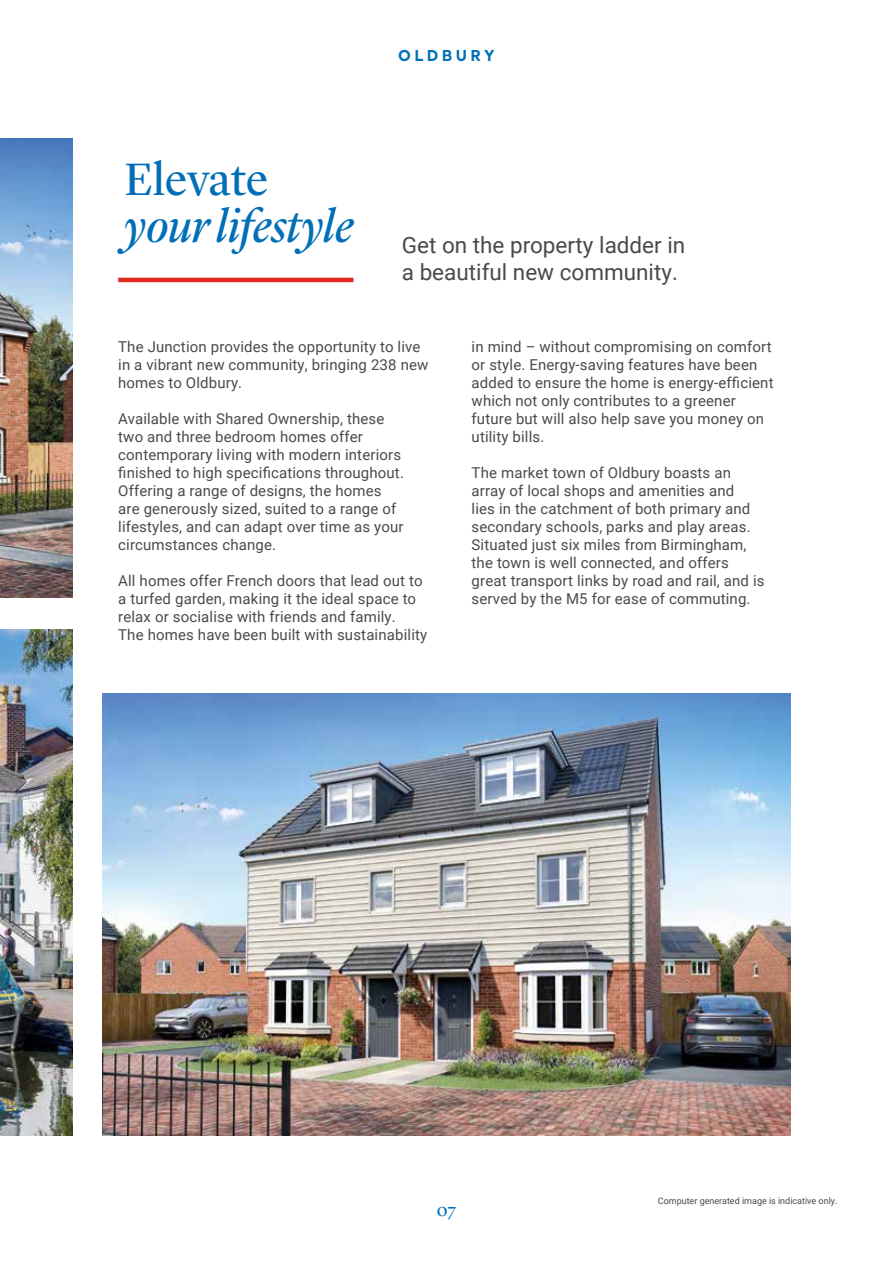
<style>
.page{position:relative;width:893px;height:1263px;background:#fff}
.page>*{position:absolute;margin:0;border:0;box-sizing:border-box;transform-origin:0 0}
.t1{font:47.1px "Lyon Display";letter-spacing:-.01em;color:#006fb8}
.t2{font:22.5px/27px "Roboto";color:#4a4a49}
.t3{font:18px "Lyon Display";color:#006fb8}
.t4{font:15px/18px "Roboto";letter-spacing:.01em;color:#4a4a49}
.t5{font:700 15px "Santral";letter-spacing:.225em;color:#006fb8}
.t6{font:9px "Roboto";color:#4a4a49}
</style>
<div class="page">
<hr style="left:118px;top:278px;width:235px;height:4px;background:#e52a21">
<img style="left:0;top:138px;width:72px;height:460px">
<img style="left:0;top:630px;width:72px;height:505px">
<img style="left:102px;top:693px;width:689px;height:442px">
<p class="t5" style="left:398px;top:45px;width:98px">OLDBURY</p>
<h1 class="t1" style="left:125px;top:144px;width:145px">Elevate</h1>
<h2 class="t2" style="left:402px;top:231px;width:285px;text-indent:-277px"><sup>your</sup> <sup>lifestyle</sup> Get on the property ladder in a beautiful new community.</h2>
<p class="t4" style="left:118px;top:337px;width:312px">The Junction provides the opportunity to live in a vibrant new community, bringing 238 new homes to Oldbury.</p>
<p class="t4" style="left:118px;top:409px;width:287px">Available with Shared Ownership, these two and three bedroom homes offer contemporary living with modern interiors finished to high specifications throughout.<br>Offering a range of designs, the homes are generously sized, suited to a range of lifestyles, and can adapt over time as your circumstances change.</p>
<p class="t4" style="left:118px;top:571px;width:311px">All homes offer French doors that lead out to a turfed garden, making it the ideal space to relax or socialise with friends and family.<br>The homes have been built with sustainability</p>
<p class="t4" style="left:472px;top:337px;width:304px">in mind – without compromising on comfort or style. Energy-saving features have been added to ensure the home is energy-efficient which not only contributes to a greener future but will also help save you money on utility bills.</p>
<p class="t4" style="left:472px;top:463px;width:295px">The market town of Oldbury boasts an array of local shops and amenities and<br>lies in the catchment of both primary and secondary schools, parks and play areas.<br>Situated just six miles from Birmingham, the town is well connected, and offers great transport links by road and rail, and is served by the M5 for ease of commuting.</p>
<p class="t3" style="left:437px;top:1196px;width:21px">07</p>
<p class="t6" style="left:658px;top:1194px;width:181px">Computer generated image is indicative only.</p>
</div>
